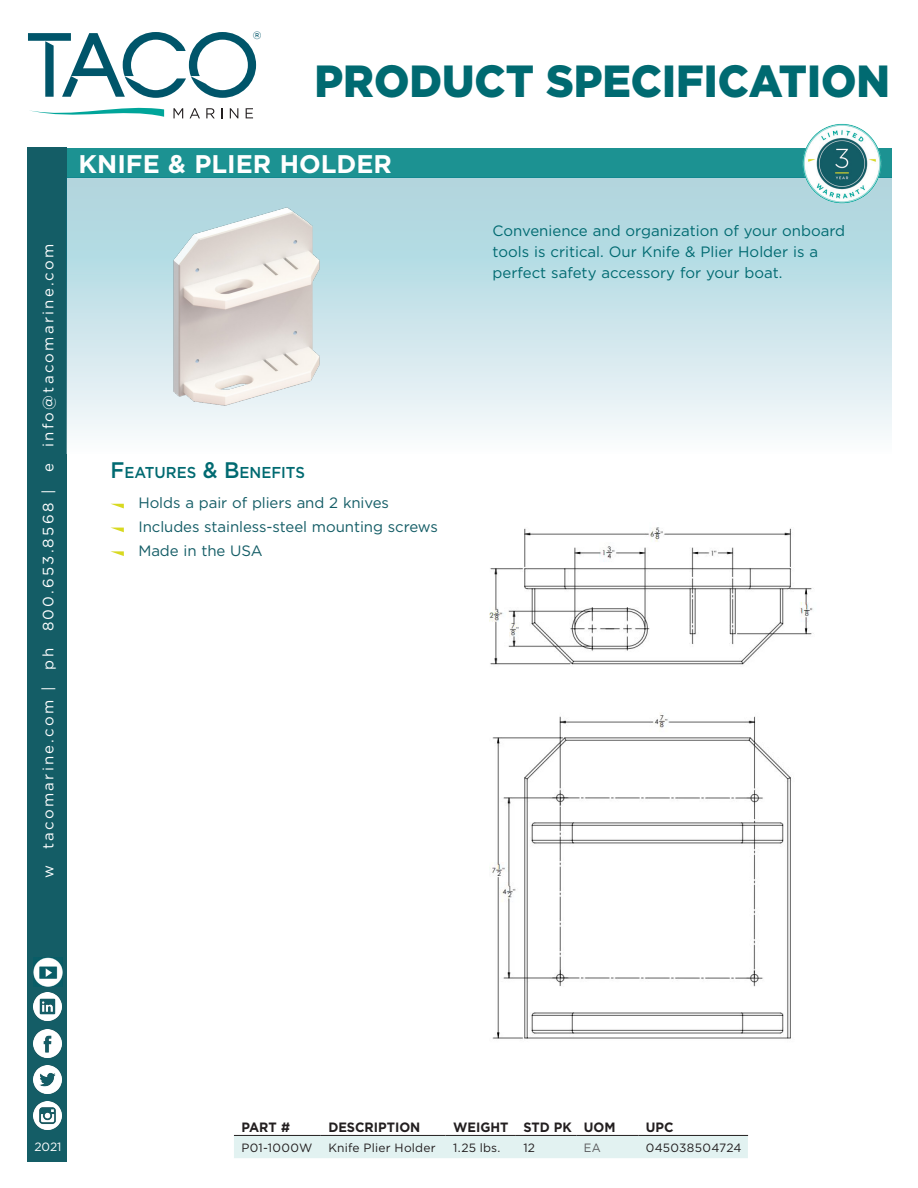
<style>
.page{position:relative;width:918px;height:1188px;background:#fff}
.page>*{position:absolute;margin:0;border:0;box-sizing:border-box;transform-origin:0 0}
.t1{font:900 45px "Gotham";color:#006a71;scale:.95 1}
.Section_Header{font:700 25.5px "Gotham";color:#fff}
.t2{font:500 15.75px "Gotham";color:#006a71;scale:.95 1}
.Copy{font:15px/21px "Gotham";color:#006a71}
.bullet_copy_2{font:15px "Gotham";letter-spacing:-.005em;color:#145d66}
.t3{font:15px "Gotham";letter-spacing:.15em;color:#fff}
.Table_Head_new{font:700 13.5px "Gotham";color:#231f20;scale:.95 1}
.t4{font:12px "Gotham";letter-spacing:.015em;color:#231f20}
.t5{font:12px "Gotham";color:#fff}
.t6{font:12px "Gotham";color:#57585a;scale:.95 1}
.t7{font:10.5px "Gotham";color:#00556a}
.s1{font-size:22.5px}
</style>
<div class="page">
<div style="left:28px;top:148px;width:39px;height:1014px;background:#145d66"></div>
<div style="left:67px;top:148px;width:825px;height:29px;background:#1c9292"></div>
<div style="left:67px;top:177px;width:825px;height:277px;background:linear-gradient(to bottom,#a4d1db,#f6fafc)"></div>
<svg style="left:28px;top:32px;width:228px;height:87px"></svg>
<img style="left:34px;top:993px;width:28px;height:28px">
<img style="left:33px;top:1029px;width:28px;height:29px">
<img style="left:33px;top:1065px;width:28px;height:29px">
<img style="left:33px;top:1102px;width:28px;height:28px">
<img style="left:33px;top:957px;width:30px;height:30px">
<svg style="left:111px;top:504px;width:13px;height:4px"></svg>
<svg style="left:112px;top:528px;width:12px;height:4px"></svg>
<svg style="left:110px;top:551px;width:14px;height:5px"></svg>
<div style="left:234px;top:1134px;width:515px;height:24px;background:#e2f2f1"></div>
<hr style="left:234px;top:1135px;width:87px;height:1px;background:#231f20">
<hr style="left:321px;top:1135px;width:125px;height:1px;background:#231f20">
<hr style="left:446px;top:1135px;width:70px;height:1px;background:#231f20">
<hr style="left:516px;top:1135px;width:60px;height:1px;background:#231f20">
<hr style="left:576px;top:1135px;width:62px;height:1px;background:#231f20">
<hr style="left:638px;top:1135px;width:110px;height:1px;background:#231f20">
<img style="left:802px;top:124px;width:80px;height:80px">
<img style="left:27px;top:184px;width:425px;height:239px">
<img style="left:489px;top:527px;width:324px;height:512px">
<p class="t3" style="left:38px;top:878px;width:636px;rotate:-90deg">w tacomarine.com | ph 800.653.8568 | e info@tacomarine.com</p>
<p class="t7" style="left:253px;top:29px;width:10px">®</p>
<h1 class="t1" style="left:315px;top:55px;width:607px">PRODUCT SPECIFICATION</h1>
<p class="Section_Header" style="left:79px;top:147px;width:315px">KNIFE &amp; PLIER HOLDER</p>
<p class="Copy" style="left:493px;top:220px;width:354px">Convenience and organization of your onboard tools is critical. Our Knife &amp; Plier Holder is a perfect safety accessory for your boat.</p>
<p class="t2" style="left:110px;top:462px;width:206px"><span class="s1">F</span>EATURES <span class="s1">&amp; B</span>ENEFITS</p>
<p class="bullet_copy_2" style="left:138px;top:494px;width:252px">Holds a pair of pliers and 2 knives</p>
<p class="bullet_copy_2" style="left:138px;top:517px;width:301px">Includes stainless-steel mounting screws</p>
<p class="bullet_copy_2" style="left:138px;top:541px;width:126px">Made in the USA</p>
<p class="t5" style="left:34px;top:1139px;width:29px">2021</p>
<p class="Table_Head_new" style="left:242px;top:1118px;width:53px">PART #</p>
<p class="Table_Head_new" style="left:328px;top:1118px;width:98px">DESCRIPTION</p>
<p class="Table_Head_new" style="left:453px;top:1118px;width:60px">WEIGHT</p>
<p class="Table_Head_new" style="left:523px;top:1118px;width:53px">STD PK</p>
<p class="Table_Head_new" style="left:584px;top:1118px;width:35px">UOM</p>
<p class="Table_Head_new" style="left:646px;top:1118px;width:31px">UPC</p>
<p class="t4" style="left:242px;top:1140px;width:72px">P01-1000W</p>
<p class="t4" style="left:328px;top:1140px;width:109px">Knife Plier Holder</p>
<p class="t4" style="left:453px;top:1140px;width:49px">1.25 lbs.</p>
<p class="t4" style="left:523px;top:1140px;width:13px">12</p>
<p class="t6" style="left:584px;top:1140px;width:19px">EA</p>
<p class="t4" style="left:646px;top:1140px;width:97px">045038504724</p>
</div>
